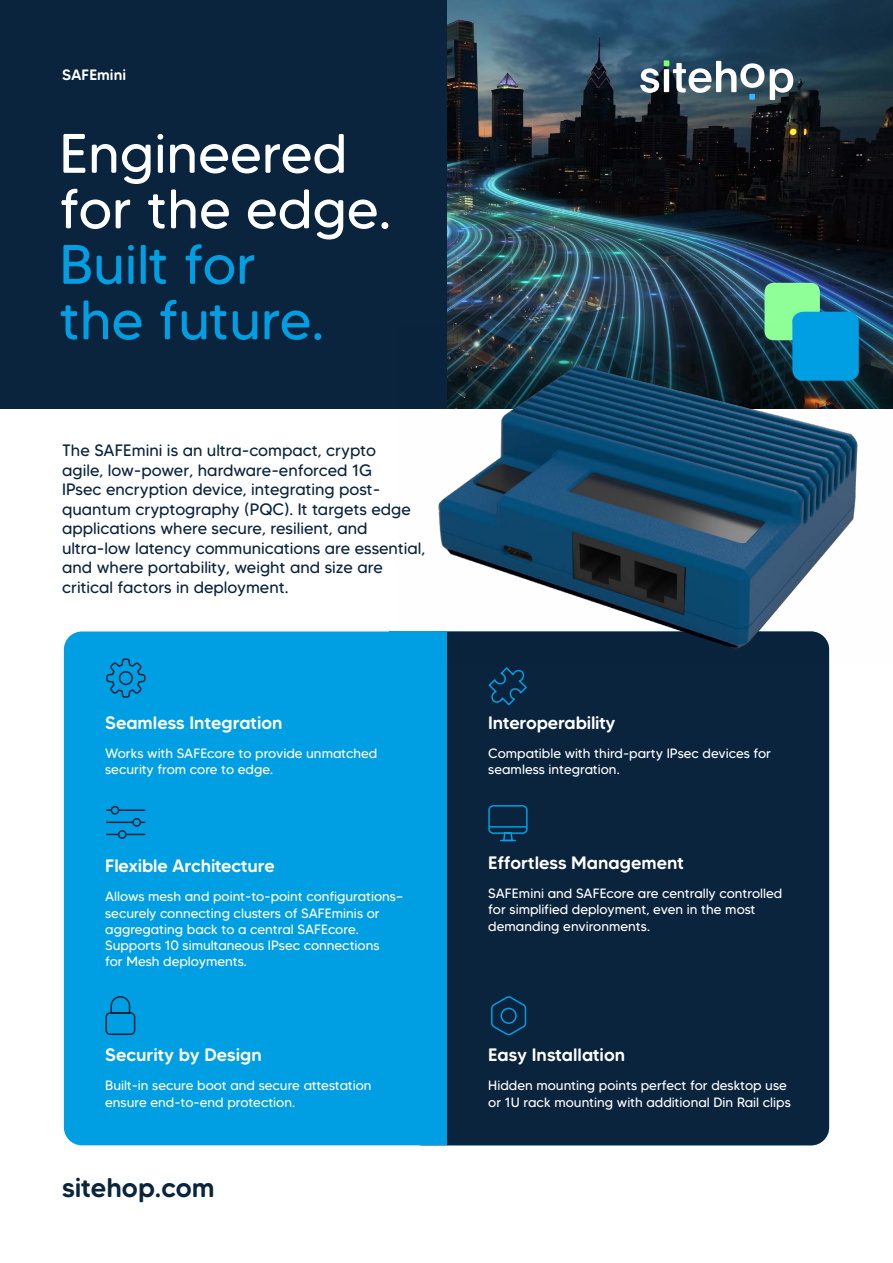
<style>
.page{position:relative;width:893px;height:1263px;background:#fff}
.page>*{position:absolute;margin:0;border:0;box-sizing:border-box;transform-origin:0 0}
.t1{font:55.5px/55.5px "MADE Tommy Soft";color:#fff}
.t2{font:55.5px/55.5px "MADE Tommy Soft";color:#009fe3}
.t3{font:500 27px "MADE Tommy Soft";color:#0a243d}
.t4{font:500 18px "MADE Tommy Soft";letter-spacing:-.01em;color:#fff}
.t5{font:16.5px/19.5px "MADE Tommy Soft";color:#0a243d}
.t6{font:500 15px "MADE Tommy Soft";color:#fff}
.t7{font:13.5px/16.2px "MADE Tommy Soft";color:#fff}
</style>
<div class="page">
<img style="left:446px;top:0;width:447px;height:325px">
<div style="left:764px;top:283px;width:56px;height:57px;background:#8fff98;border-radius:10px"></div>
<div style="left:0;top:0;width:446px;height:409px;background:#0a243d"></div>
<svg style="left:770px;top:68px;width:23px;height:32px"></svg>
<svg style="left:640px;top:60px;width:124px;height:40px"></svg>
<svg style="left:792px;top:310px;width:68px;height:15px"></svg>
<div style="left:64px;top:631px;width:765px;height:514px;background:#009fe3;border-radius:18px"></div>
<div style="left:405px;top:631px;width:424px;height:514px;background:#0a243d;border-radius:18px"></div>
<svg style="left:106px;top:658px;width:40px;height:40px"></svg>
<svg style="left:488px;top:805px;width:40px;height:37px"></svg>
<hr style="left:489px;top:826px;width:38px;height:2px;background:#009fe3">
<svg style="left:491px;top:996px;width:36px;height:40px"></svg>
<svg style="left:105px;top:996px;width:31px;height:39px"></svg>
<svg style="left:488px;top:667px;width:39px;height:39px"></svg>
<svg style="left:106px;top:805px;width:40px;height:34px"></svg>
<div style="left:389px;top:631px;width:57px;height:513px;background:#009fe3"></div>
<img style="left:438px;top:325px;width:455px;height:339px">
<p class="t6" style="left:62px;top:66px;width:65px">SAFEmini</p>
<h1 class="t1" style="left:60px;top:125px;width:333px">Engineered for the edge.</h1>
<h1 class="t2" style="left:60px;top:236px;width:266px">Built for the future.</h1>
<p class="t5" style="left:62px;top:440px;width:365px">The SAFEmini is an ultra-compact, crypto<br>agile, low-power, hardware-enforced 1G<br>IPsec encryption device, integrating post&shy;quantum cryptography (PQC). It targets edge applications where secure, resilient, and ultra-low latency communications are essential, and where portability, weight and size are critical factors in deployment.</p>
<h3 class="t4" style="left:105px;top:711px;width:179px">Seamless Integration</h3>
<p class="t7" style="left:105px;top:745px;width:274px">Works with SAFEcore to provide unmatched security from core to edge.</p>
<h3 class="t4" style="left:105px;top:855px;width:171px">Flexible Architecture</h3>
<p class="t7" style="left:105px;top:888px;width:300px">Allows mesh and point-to-point configurations— securely connecting clusters of SAFEminis or aggregating back to a central SAFEcore.<br>Supports 10 simultaneous IPsec connections<br>for Mesh deployments.</p>
<h3 class="t4" style="left:105px;top:1044px;width:158px">Security by Design</h3>
<p class="t7" style="left:105px;top:1077px;width:268px">Built-in secure boot and secure attestation ensure end-to-end protection.</p>
<h2 class="t3" style="left:62px;top:1171px;width:154px">sitehop.com</h2>
<h3 class="t4" style="left:488px;top:711px;width:129px">Interoperability</h3>
<p class="t7" style="left:488px;top:745px;width:284px">Compatible with third-party IPsec devices for seamless integration.</p>
<h3 class="t4" style="left:488px;top:852px;width:197px">Effortless Management</h3>
<p class="t7" style="left:488px;top:885px;width:295px">SAFEmini and SAFEcore are centrally controlled for simplified deployment, even in the most demanding environments.</p>
<h3 class="t4" style="left:488px;top:1044px;width:138px">Easy Installation</h3>
<p class="t7" style="left:488px;top:1077px;width:304px">Hidden mounting points perfect for desktop use or 1U rack mounting with additional Din Rail clips</p>
</div>
